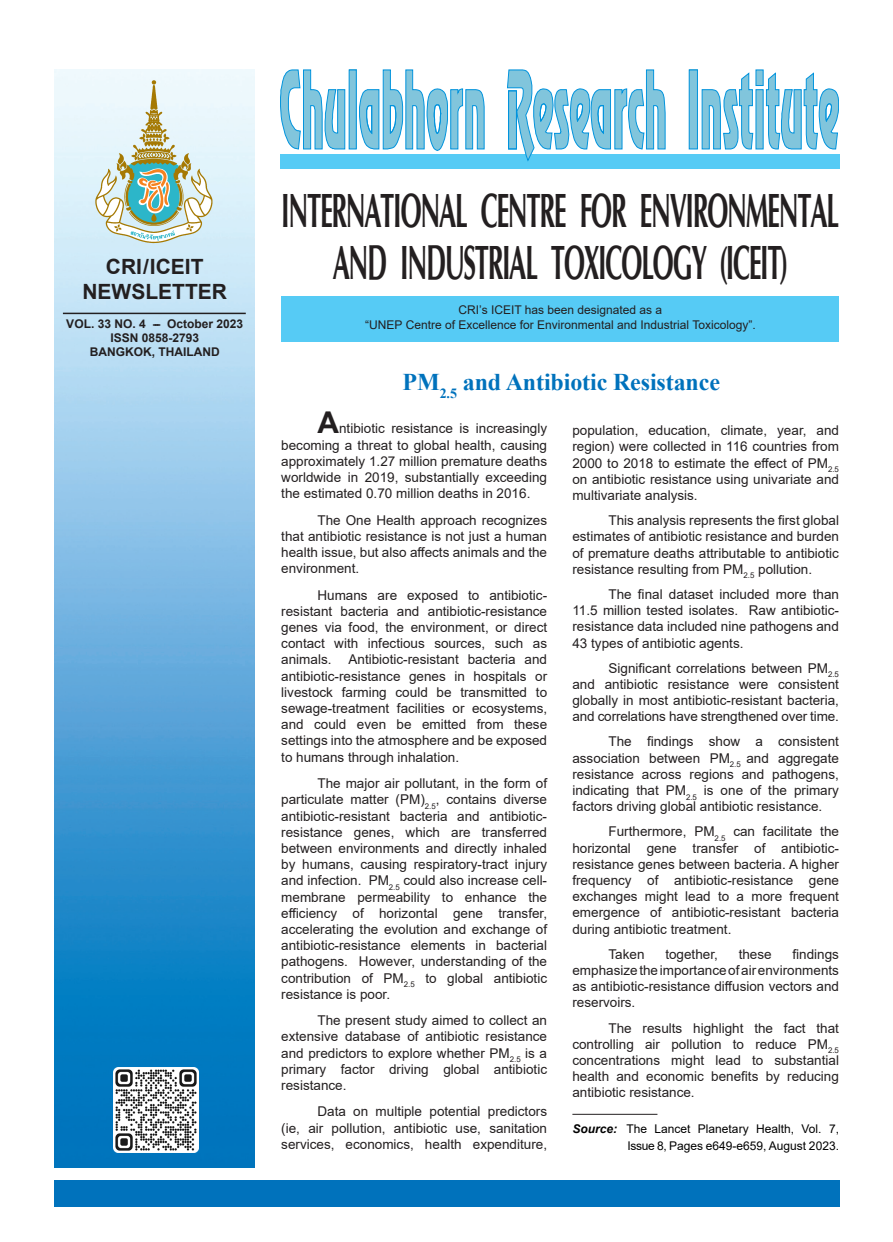
<style>
.page{position:relative;width:893px;height:1242px;background:#fff}
.page>*{position:absolute;margin:0;border:0;box-sizing:border-box;transform-origin:0 0}
.t1{font:700 48px "CG Omega";letter-spacing:-.055em;color:#231f20;scale:.54 1}
.t2{font:700 30px "Arial";color:#231f20}
.t3{font:700 24px "Times New Roman";letter-spacing:-.005em;color:#0072bc}
.t4{font:700 21px "Arial";color:#231f20}
.t5{font:13.5px/16.2px "Arial";color:#231f20;text-align:justify}
.t6{font:12px "Arial";color:#231f20}
.Body_text{font:12px/16.5px "Arial";color:#000;text-align:right}
.t7{font:700 12px "Arial";color:#231f20}
.s1{font-weight:700;font-style:italic}
</style>
<div class="page">
<img style="left:54px;top:70px;width:200px;height:1097px">
<div style="left:281px;top:296px;width:558px;height:46px;background:#56cbf5"></div>
<div style="left:280px;top:154px;width:560px;height:15px;background:#56cbf5"></div>
<hr style="left:63px;top:313px;width:183px;height:1px;background:#231f20">
<div style="left:54px;top:1180px;width:785px;height:27px;background:#0072bc"></div>
<img style="left:81px;top:79px;width:145px;height:185px">
<svg style="left:96px;top:159px;width:115px;height:83px"></svg>
<svg style="left:280px;top:70px;width:65px;height:80px"></svg>
<div style="left:349px;top:70px;width:7px;height:79px;background:#81c5dc"></div>
<div style="left:349px;top:70px;width:8px;height:79px;border:1px solid #0093dd"></div>
<div style="left:689px;top:70px;width:8px;height:79px;background:#81c5dc"></div>
<div style="left:689px;top:70px;width:9px;height:79px;border:1px solid #0093dd"></div>
<svg style="left:359px;top:70px;width:126px;height:81px"></svg>
<svg style="left:507px;top:70px;width:159px;height:91px"></svg>
<svg style="left:701px;top:70px;width:138px;height:80px"></svg>
<hr style="left:572px;top:1114px;width:85px;height:1px;background:#231f20">
<img style="left:114px;top:1067px;width:84px;height:85px">
<p class="t4" style="left:106px;top:251px;width:99px">CRI/ICEIT</p>
<p class="t4" style="left:82px;top:276px;width:146px">NEWSLETTER</p>
<p class="t7" style="left:66px;top:315px;width:178px">VOL. 33 NO. 4 --- October 2023</p>
<p class="t7" style="left:110px;top:329px;width:90px">ISSN 0858-2793</p>
<p class="t7" style="left:90px;top:344px;width:131px">BANGKOK, THAILAND</p>
<p class="t1" style="left:281px;top:180px;width:1034px">INTERNATIONAL CENTRE FOR ENVIRONMENTAL</p>
<p class="t1" style="left:333px;top:232px;width:843px">AND INDUSTRIAL TOXICOLOGY (ICEIT)</p>
<p class="t6" style="left:459px;top:302px;width:205px">CRI’s ICEIT has been designated as a</p>
<p class="t6" style="left:365px;top:316px;width:392px">“UNEP Centre of Excellence for Environmental and Industrial Toxicology”.</p>
<p class="t3" style="left:403px;top:365px;width:319px">PM<sub>2.5</sub> and Antibiotic Resistance</p>
<p class="t2" style="left:317px;top:402px;width:23px">A</p>
<p class="t5" style="left:281px;top:420px;width:267px;text-indent:58px">ntibiotic resistance is increasingly becoming a threat to global health, causing approximately 1.27 million premature deaths worldwide in 2019, substantially exceeding the estimated 0.70 million deaths in 2016.</p>
<p class="t5" style="left:281px;top:511px;width:267px;text-indent:36px">The One Health approach recognizes that antibiotic resistance is not just a human health issue, but also affects animals and the environment.</p>
<p class="t5" style="left:281px;top:587px;width:267px;text-indent:36px">Humans are exposed to antibiotic&shy;resistant bacteria and antibiotic-resistance genes via food, the environment, or direct contact with infectious sources, such as animals.</p>
<p class="t5" style="left:281px;top:651px;width:267px;text-indent:67px">Antibiotic-resistant bacteria and antibiotic-resistance genes in hospitals or livestock farming could be transmitted to sewage-treatment facilities or ecosystems, and could even be emitted from these settings into the atmosphere and be exposed to humans through inhalation.</p>
<p class="t5" style="left:281px;top:775px;width:267px;text-indent:36px">The major air pollutant, in the form of particulate matter (PM)<sub>2.5</sub>, contains diverse antibiotic-resistant bacteria and antibiotic&shy;resistance genes, which are transferred between environments and directly inhaled by humans, causing respiratory-tract injury and infection. PM<sub>2.5</sub> could also increase cell&shy;membrane permeability to enhance the efficiency of horizontal gene transfer, accelerating the evolution and exchange of antibiotic-resistance elements in bacterial pathogens. However, understanding of the contribution of PM<sub>2.5</sub> to global antibiotic resistance is poor.</p>
<p class="t5" style="left:281px;top:1012px;width:267px;text-indent:36px">The present study aimed to collect an extensive database of antibiotic resistance and predictors to explore whether PM<sub>2.5</sub> is a primary factor driving global antibiotic resistance.</p>
<p class="t5" style="left:281px;top:1103px;width:267px;text-indent:36px">Data on multiple potential predictors (ie, air pollution, antibiotic use, sanitation services, economics, health expenditure,</p>
<p class="t5" style="left:572px;top:422px;width:268px">population, education, climate, year, and region) were collected in 116 countries from 2000 to 2018 to estimate the effect of PM<sub>2.5 </sub>on antibiotic resistance using univariate and multivariate analysis.</p>
<p class="t5" style="left:572px;top:512px;width:268px;text-indent:36px">This analysis represents the first global estimates of antibiotic resistance and burden of premature deaths attributable to antibiotic resistance resulting from PM<sub>2.5</sub> pollution.</p>
<p class="t5" style="left:572px;top:586px;width:268px;text-indent:36px">The final dataset included more than 11.5 million tested isolates. Raw antibiotic&shy;resistance data included nine pathogens and 43 types of antibiotic agents.</p>
<p class="t5" style="left:572px;top:660px;width:268px;text-indent:36px">Significant correlations between PM<sub>2.5 </sub>and antibiotic resistance were consistent globally in most antibiotic-resistant bacteria, and correlations have strengthened over time.</p>
<p class="t5" style="left:572px;top:733px;width:268px;text-indent:36px">The findings show a consistent association between PM<sub>2.5</sub> and aggregate resistance across regions and pathogens, indicating that PM<sub>2.5</sub> is one of the primary factors driving global antibiotic resistance.</p>
<p class="t5" style="left:572px;top:823px;width:268px;text-indent:36px">Furthermore, PM<sub>2.5</sub> can facilitate the horizontal gene transfer of antibiotic&shy;resistance genes between bacteria. A higher frequency of antibiotic-resistance gene exchanges might lead to a more frequent emergence of antibiotic-resistant bacteria during antibiotic treatment.</p>
<p class="t5" style="left:608px;top:946px;width:38px">Taken</p>
<p class="t5" style="left:665px;top:946px;width:54px">together,</p>
<p class="t5" style="left:739px;top:946px;width:35px">these</p>
<p class="t5" style="left:572px;top:946px;width:268px;text-indent:220px">findings emphasize the importance of air environments as antibiotic-resistance diffusion vectors and reservoirs.</p>
<p class="t5" style="left:572px;top:1019px;width:268px;text-indent:36px">The results highlight the fact that controlling air pollution to reduce PM<sub>2.5 </sub>concentrations might lead to substantial health and economic benefits by reducing antibiotic resistance.</p>
<p class="Body_text" style="left:572px;top:1120px;width:268px"><span class="s1">Source:</span> The Lancet Planetary Health, Vol. 7,<br>Issue 8, Pages e649-e659, August 2023.</p>
</div>
